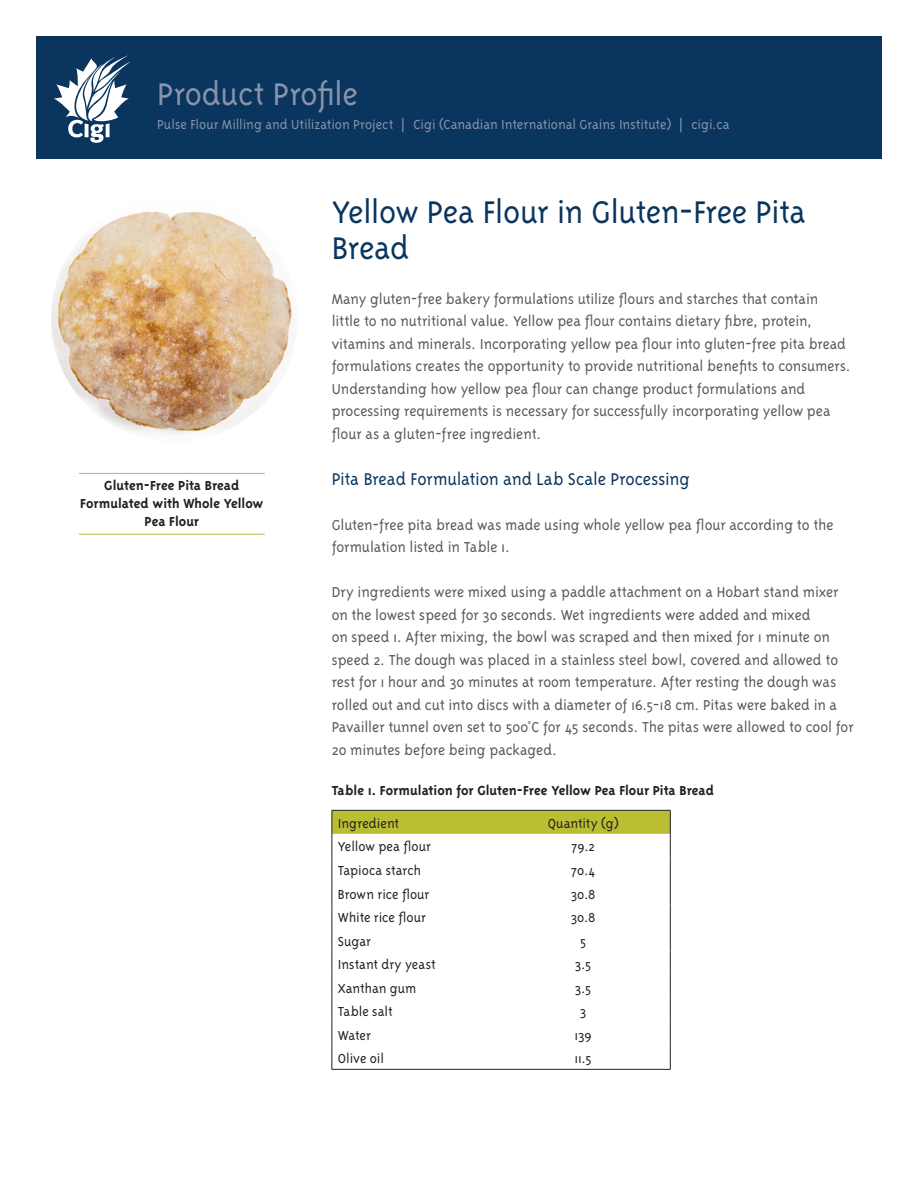
<style>
.page{position:relative;width:918px;height:1188px;background:#fff}
.page>*{position:absolute;margin:0;border:0;box-sizing:border-box;transform-origin:0 0}
.t1{font:300 36px/36px "Triplex";letter-spacing:-.015em;color:#0a355e}
.t2{font:300 36px "Triplex";letter-spacing:-.01em;color:#8993ab}
.Subhead{font:300 19.5px "Triplex";letter-spacing:-.01em;color:#0a355e}
.Body{font:300 16.5px/22.5px "Triplex";letter-spacing:-.01em;color:#57585a}
.TB-body{font:300 15px "Triplex";letter-spacing:-.005em;color:#231f20}
.t3{font:300 15px "Triplex";letter-spacing:-.005em;color:#8993ab}
.TB_name{font:700 15px "Triplex";color:#231f20}
.Bread_names{font:700 15px/18px "Triplex";color:#231f20;text-align:center}
.TB_num{font:300 15px "Triplex";letter-spacing:-.01em;color:#231f20}
.s1{font-family:"Scala Sans";font-weight:400}
</style>
<div class="page">
<div style="left:36px;top:36px;width:846px;height:123px;background:#0a355e"></div>
<svg style="left:54px;top:55px;width:76px;height:88px"></svg>
<svg style="left:332px;top:810px;width:339px;height:259px"></svg>
<hr style="left:332px;top:1069px;width:164px;height:1px;background:#231f20">
<hr style="left:496px;top:1069px;width:174px;height:1px;background:#231f20">
<hr style="left:79px;top:473px;width:186px;height:1px;background:#b9be33">
<hr style="left:79px;top:534px;width:186px;height:1px;background:#b9be33">
<img style="left:51px;top:211px;width:241px;height:223px">
<h1 class="t2" style="left:157px;top:74px;width:202px">Product Profile</h1>
<p class="t3" style="left:157px;top:116px;width:574px">Pulse Flour Milling and Utilization Project | Cigi (Canadian International Grains Institute) | cigi.ca</p>
<p class="Bread_names" style="left:80px;top:476px;width:185px">Gluten-Free Pita Bread<br>Formulated with Whole Yellow<br>Pea Flour</p>
<p class="t1" style="left:332px;top:193px;width:476px">Yellow Pea Flour in Gluten-Free Pita<br>Bread</p>
<p class="Body" style="left:332px;top:287px;width:520px">Many gluten-free bakery formulations utilize flours and starches that contain little to no nutritional value. Yellow pea flour contains dietary fibre, protein, vitamins and minerals. Incorporating yellow pea flour into gluten-free pita bread formulations creates the opportunity to provide nutritional benefits to consumers.<br>Understanding how yellow pea flour can change product formulations and processing requirements is necessary for successfully incorporating yellow pea flour as a gluten-free ingredient.</p>
<p class="Subhead" style="left:332px;top:468px;width:360px">Pita Bread Formulation and Lab Scale Processing</p>
<p class="Body" style="left:332px;top:513px;width:503px">Gluten-free pita bread was made using whole yellow pea flour according to the formulation listed in Table 1.</p>
<p class="Body" style="left:332px;top:581px;width:523px">Dry ingredients were mixed using a paddle attachment on a Hobart stand mixer on the lowest speed for 30 seconds. Wet ingredients were added and mixed<br>on speed 1. After mixing, the bowl was scraped and then mixed for 1 minute on speed 2. The dough was placed in a stainless steel bowl, covered and allowed to rest for 1 hour and 30 minutes at room temperature. After resting the dough was rolled out and cut into discs with a diameter of 16.5-18 cm. Pitas were baked in a Pavailler tunnel oven set to 500<span class="s1">˚</span>C for 45 seconds. The pitas were allowed to cool for 20 minutes before being packaged.</p>
<p class="TB_name" style="left:332px;top:782px;width:384px">Table 1. Formulation for Gluten-Free Yellow Pea Flour Pita Bread</p>
<p class="TB-body" style="left:338px;top:815px;width:63px">Ingredient</p>
<p class="TB_num" style="left:548px;top:815px;width:72px">Quantity (g)</p>
<p class="TB-body" style="left:338px;top:838px;width:94px">Yellow pea flour</p>
<p class="TB_num" style="left:571px;top:838px;width:25px">79.2</p>
<p class="TB-body" style="left:338px;top:862px;width:85px">Tapioca starch</p>
<p class="TB_num" style="left:571px;top:862px;width:26px">70.4</p>
<p class="TB-body" style="left:338px;top:886px;width:93px">Brown rice flour</p>
<p class="TB_num" style="left:571px;top:886px;width:26px">30.8</p>
<p class="TB-body" style="left:338px;top:909px;width:89px">White rice flour</p>
<p class="TB_num" style="left:571px;top:909px;width:26px">30.8</p>
<p class="TB-body" style="left:338px;top:933px;width:35px">Sugar</p>
<p class="TB_num" style="left:580px;top:933px;width:8px">5</p>
<p class="TB-body" style="left:338px;top:956px;width:99px">Instant dry yeast</p>
<p class="TB_num" style="left:575px;top:956px;width:18px">3.5</p>
<p class="TB-body" style="left:338px;top:980px;width:80px">Xanthan gum</p>
<p class="TB_num" style="left:575px;top:980px;width:18px">3.5</p>
<p class="TB-body" style="left:338px;top:1003px;width:56px">Table salt</p>
<p class="TB_num" style="left:580px;top:1003px;width:8px">3</p>
<p class="TB-body" style="left:338px;top:1027px;width:35px">Water</p>
<p class="TB_num" style="left:575px;top:1027px;width:19px">139</p>
<p class="TB-body" style="left:338px;top:1050px;width:48px">Olive oil</p>
<p class="TB_num" style="left:575px;top:1050px;width:19px">11.5</p>
</div>
